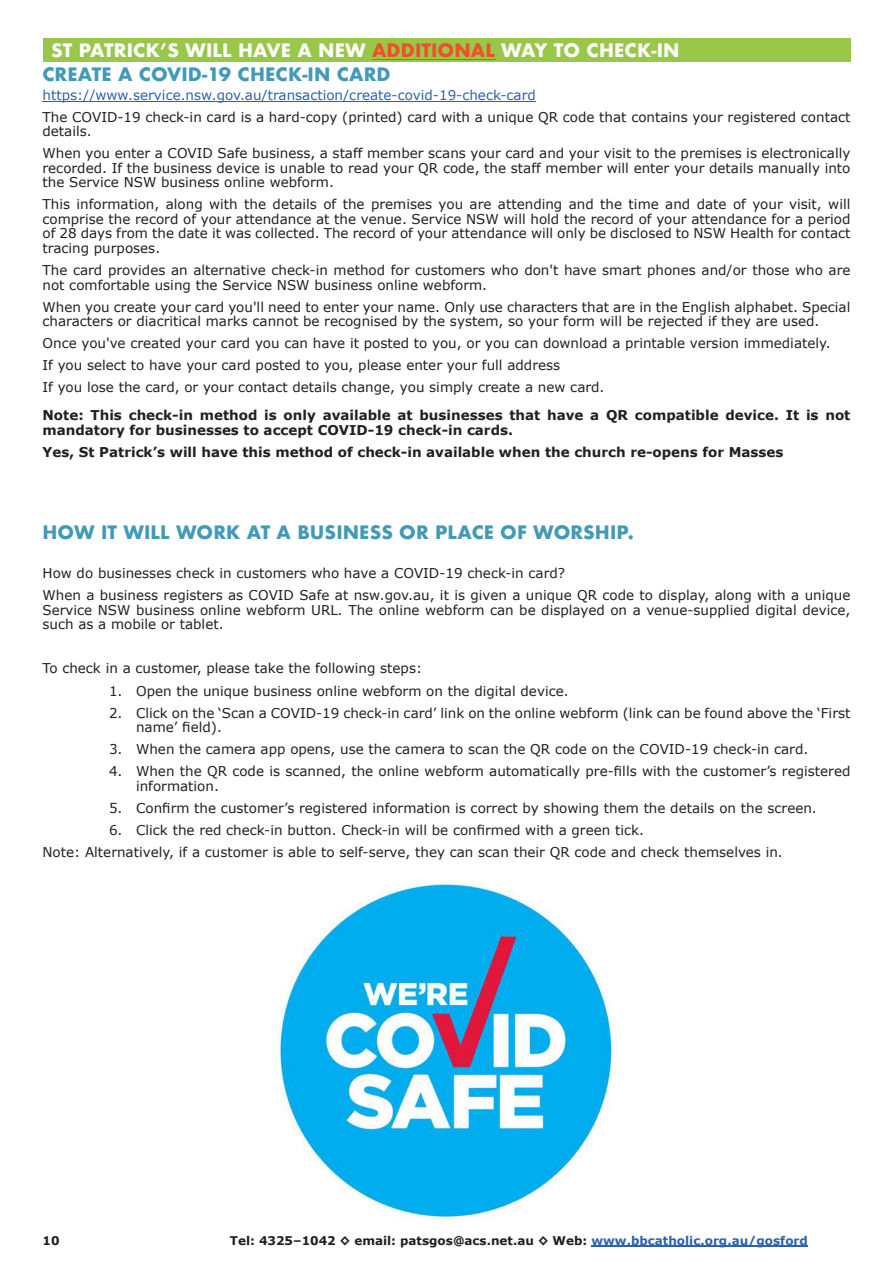
<style>
.page{position:relative;width:893px;height:1263px;background:#fff}
.page>*{position:absolute;margin:0;border:0;box-sizing:border-box;transform-origin:0 0}
.t1{font:700 18px/23.1px "Futura";letter-spacing:.005em;color:#fefefd}
.t2{font:700 18px "Futura";letter-spacing:.005em;color:#429ab8}
.t3{font:13.5px/14.5px "Verdana";color:#231f20}
.t4{font:700 13.5px/14.5px "Verdana";color:#231f20}
.t5{font:13.5px "Verdana";color:#2e60ad}
.t6{font:700 12px "Verdana";color:#231f20}
.s1{color:#ef4f2c}
.s2{color:#429ab8}
.s3{color:#2e60ad}
</style>
<div class="page">
<hr style="left:591px;top:1245px;width:217px;height:2px;background:#2e60ad">
<div style="left:43px;top:39px;width:807px;height:23px;background:#98c749"></div>
<hr style="left:372px;top:59px;width:123px;height:1px;background:#ef4f2c">
<hr style="left:43px;top:101px;width:493px;height:1px;background:#2e60ad">
<img style="left:273px;top:882px;width:340px;height:338px">
<h1 class="t1" style="left:43px;top:41px;width:638px;text-indent:9px">ST PATRICK’S WILL HAVE A NEW <span class="s1">ADDITIONAL</span> WAY TO CHECK-IN<br><span class="s2">CREATE A COVID-19 CHECK-IN CARD</span></h1>
<p class="t5" style="left:43px;top:89px;width:495px">https://www.service.nsw.gov.au/transaction/create-covid-19-check-card</p>
<p class="t3" style="left:43px;top:111px;width:809px">The COVID-19 check-in card is a hard-copy (printed) card with a unique QR code that contains your registered contact details.</p>
<p class="t3" style="left:43px;top:147px;width:809px;text-align:justify">When you enter a COVID Safe business, a staff member scans your card and your visit to the premises is electronically recorded. If the business device is unable to read your QR code, the staff member will enter your details manually into the Service NSW business online webform.</p>
<p class="t3" style="left:43px;top:198px;width:809px;text-align:justify">This information, along with the details of the premises you are attending and the time and date of your visit, will comprise the record of your attendance at the venue. Service NSW will hold the record of your attendance for a period of 28 days from the date it was collected. The record of your attendance will only be disclosed to NSW Health for contact tracing purposes.</p>
<p class="t3" style="left:43px;top:264px;width:809px">The card provides an alternative check-in method for customers who don't have smart phones and/or those who are not comfortable using the Service NSW business online webform.</p>
<p class="t3" style="left:43px;top:301px;width:809px">When you create your card you'll need to enter your name. Only use characters that are in the English alphabet. Special characters or diacritical marks cannot be recognised by the system, so your form will be rejected if they are used.</p>
<p class="t3" style="left:43px;top:333px;width:790px;line-height:22px">Once you've created your card you can have it posted to you, or you can download a printable version immediately.<br>If you select to have your card posted to you, please enter your full address<br>If you lose the card, or your contact details change, you simply create a new card.</p>
<p class="t4" style="left:43px;top:409px;width:809px">Note: This check-in method is only available at businesses that have a QR compatible device. It is not mandatory for businesses to accept COVID-19 check-in cards.</p>
<p class="t4" style="left:43px;top:446px;width:743px">Yes, St Patrick’s will have this method of check-in available when the church re-opens for Masses</p>
<h1 class="t2" style="left:43px;top:524px;width:593px">HOW IT WILL WORK AT A BUSINESS OR PLACE OF WORSHIP.</h1>
<p class="t3" style="left:43px;top:563px;width:809px;line-height:22px">How do businesses check in customers who have a COVID-19 check-in card?<br>When a business registers as COVID Safe at nsw.gov.au, it is given a unique QR code to display, along with a unique</p>
<p class="t3" style="left:43px;top:604px;width:809px">Service NSW business online webform URL. The online webform can be displayed on a venue-supplied digital device, such as a mobile or tablet.</p>
<p class="t3" style="left:43px;top:662px;width:381px">To check in a customer, please take the following steps:</p>
<p class="t3" style="left:109px;top:684px;width:461px">1. Open the unique business online webform on the digital device.</p>
<p class="t3" style="left:136px;top:706px;width:716px;text-indent:-27px">2. Click on the ‘Scan a COVID-19 check-in card’ link on the online webform (link can be found above the ‘First name’ field).</p>
<p class="t3" style="left:109px;top:743px;width:701px">3. When the camera app opens, use the camera to scan the QR code on the COVID-19 check-in card.</p>
<p class="t3" style="left:136px;top:765px;width:716px;text-indent:-27px">4. When the QR code is scanned, the online webform automatically pre-fills with the customer’s registered information.</p>
<p class="t3" style="left:109px;top:802px;width:709px">5. Confirm the customer’s registered information is correct by showing them the details on the screen.</p>
<p class="t3" style="left:43px;top:820px;width:742px;line-height:22px;text-indent:67px">6. Click the red check-in button. Check-in will be confirmed with a green tick.<br>Note: Alternatively, if a customer is able to self-serve, they can scan their QR code and check themselves in.</p>
<p class="t6" style="left:43px;top:1235px;width:19px">10</p>
<p class="t6" style="left:230px;top:1235px;width:580px">Tel: 4325–1042 ◊ email: patsgos@acs.net.au ◊ Web: <span class="s3">www.bbcatholic.org.au/gosford</span></p>
</div>
